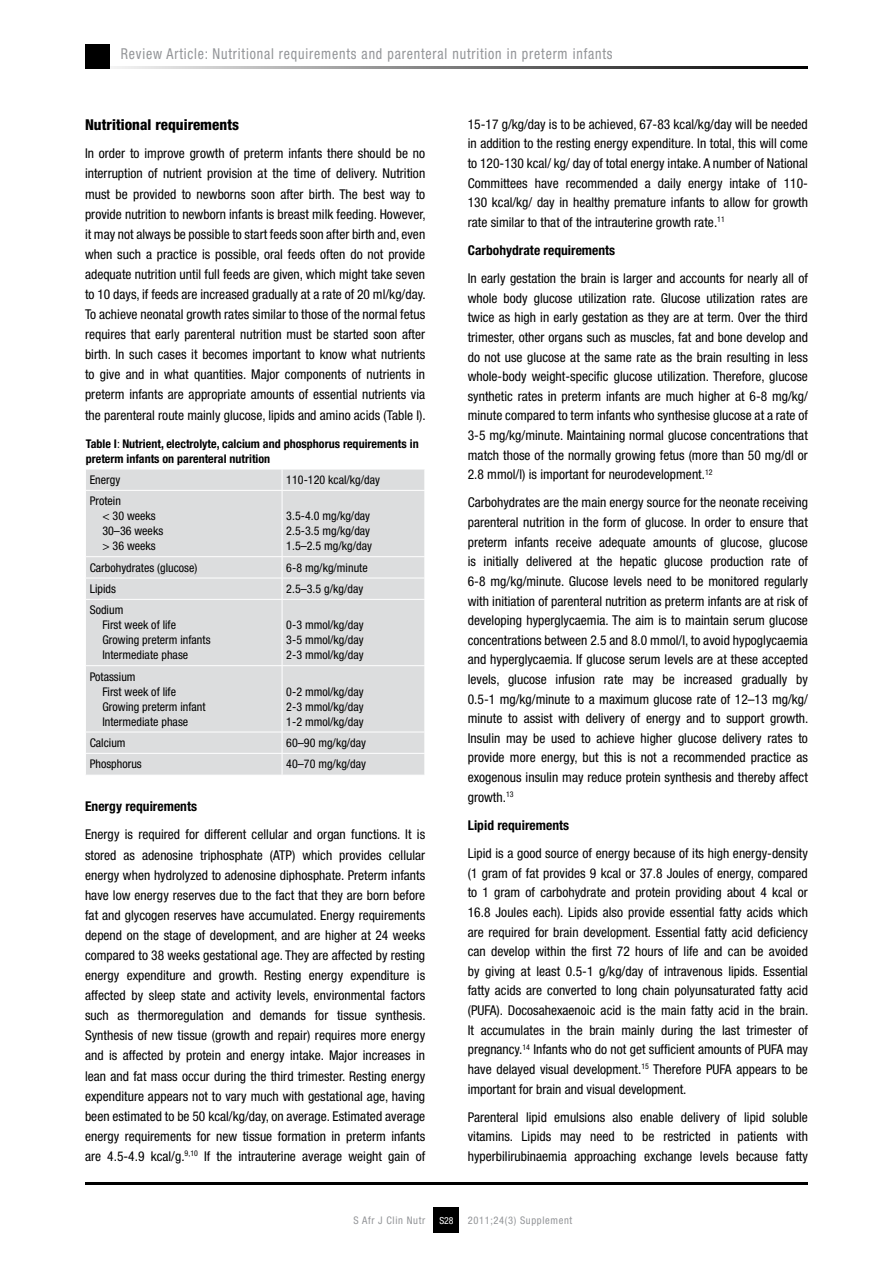
<style>
.page{position:relative;width:893px;height:1263px;background:#fff}
.page>*{position:absolute;margin:0;border:0;box-sizing:border-box;transform-origin:0 0}
.t1{font:condensed 15px "Helvetica Neue LT Std";letter-spacing:.06em;color:#939598;scale:.93 1}
.t2{font:800 condensed 15px "Helvetica Neue LT Std";color:#000}
.t3{font:condensed 13.5px/19.6px "Helvetica Neue LT Std";color:#000;text-align:justify}
.t4{font:700 condensed 13.5px "Helvetica Neue LT Std";color:#000}
.t5{font:condensed 12px/15px "Helvetica Neue LT Std";color:#000}
.t6{font:700 condensed 12px/15px "Helvetica Neue LT Std";color:#000}
.t7{font:condensed 10.5px "Helvetica Neue LT Std";letter-spacing:.06em;color:#939598}
.t8{font:condensed 9.75px "Helvetica Neue LT Std";color:#fff}
.s1{font-weight:400}
</style>
<div class="page">
<div style="left:434px;top:1208px;width:25px;height:25px;background:#000"></div>
<hr style="left:85px;top:1182px;width:723px;height:2px;background:#000">
<hr style="left:85px;top:66px;width:723px;height:2px;background:#000">
<div style="left:85px;top:44px;width:24px;height:24px;background:#000"></div>
<div style="left:86px;top:470px;width:338px;height:305px;background:#dcddde"></div>
<svg style="left:282px;top:469px;width:1px;height:21px"></svg>
<svg style="left:424px;top:470px;width:1px;height:20px"></svg>
<hr style="left:85px;top:490px;width:197px;height:1px;background:#fff">
<hr style="left:282px;top:490px;width:143px;height:1px;background:#fff">
<hr style="left:282px;top:491px;width:1px;height:65px;background:#fff">
<hr style="left:85px;top:556px;width:197px;height:1px;background:#fff">
<hr style="left:282px;top:556px;width:143px;height:1px;background:#fff">
<hr style="left:85px;top:578px;width:197px;height:1px;background:#fff">
<hr style="left:282px;top:578px;width:143px;height:1px;background:#fff">
<svg style="left:282px;top:557px;width:1px;height:42px"></svg>
<svg style="left:424px;top:557px;width:1px;height:42px"></svg>
<hr style="left:85px;top:599px;width:197px;height:1px;background:#fff">
<hr style="left:282px;top:599px;width:143px;height:1px;background:#fff">
<hr style="left:282px;top:600px;width:1px;height:65px;background:#fff">
<hr style="left:85px;top:665px;width:197px;height:1px;background:#fff">
<hr style="left:282px;top:665px;width:143px;height:1px;background:#fff">
<hr style="left:282px;top:666px;width:1px;height:66px;background:#fff">
<hr style="left:85px;top:732px;width:197px;height:1px;background:#fff">
<hr style="left:282px;top:732px;width:143px;height:1px;background:#fff">
<hr style="left:85px;top:753px;width:197px;height:1px;background:#fff">
<hr style="left:282px;top:753px;width:143px;height:1px;background:#fff">
<svg style="left:282px;top:732px;width:1px;height:43px"></svg>
<svg style="left:424px;top:733px;width:1px;height:42px"></svg>
<p class="t1" style="left:121px;top:45px;width:530px">Review Article: Nutritional requirements and parenteral nutrition in preterm infants</p>
<p class="t2" style="left:85px;top:115px;width:156px">Nutritional requirements</p>
<p class="t3" style="left:85px;top:143px;width:342px;line-height:20.1px">In order to improve growth of preterm infants there should be no interruption of nutrient provision at the time of delivery. Nutrition must be provided to newborns soon after birth. The best way to provide nutrition to newborn infants is breast milk feeding. However, it may not always be possible to start feeds soon after birth and, even when such a practice is possible, oral feeds often do not provide adequate nutrition until full feeds are given, which might take seven to 10 days, if feeds are increased gradually at a rate of 20 ml/kg/day.<br>To achieve neonatal growth rates similar to those of the normal fetus requires that early parenteral nutrition must be started soon after birth. In such cases it becomes important to know what nutrients to give and in what quantities. Major components of nutrients in preterm infants are appropriate amounts of essential nutrients via the parenteral route mainly glucose, lipids and amino acids (Table I).</p>
<p class="t6" style="left:86px;top:436px;width:334px">Table I<span class="s1">:</span> Nutrient, electrolyte, calcium and phosphorus requirements in preterm infants on parenteral nutrition</p>
<p class="t5" style="left:90px;top:472px;width:32px">Energy</p>
<p class="t5" style="left:286px;top:472px;width:95px">110-120 kcal/kg/day</p>
<p class="t5" style="left:102px;top:493px;width:62px;text-indent:-13px">Protein<br>&lt; 30 weeks<br>30–36 weeks &gt; 36 weeks</p>
<p class="t5" style="left:286px;top:508px;width:87px">3.5-4.0 mg/kg/day<br>2.5-3.5 mg/kg/day<br>1.5–2.5 mg/kg/day</p>
<p class="t5" style="left:90px;top:560px;width:109px">Carbohydrates (glucose)</p>
<p class="t5" style="left:286px;top:560px;width:83px">6-8 mg/kg/minute</p>
<p class="t5" style="left:90px;top:581px;width:28px">Lipids</p>
<p class="t5" style="left:286px;top:581px;width:78px">2.5–3.5 g/kg/day</p>
<p class="t5" style="left:102px;top:602px;width:110px;text-indent:-13px">Sodium<br>First week of life<br>Growing preterm infants<br>Intermediate phase</p>
<p class="t5" style="left:286px;top:617px;width:79px;text-align:justify">0-3 mmol/kg/day 3-5 mmol/kg/day 2-3 mmol/kg/day</p>
<p class="t5" style="left:102px;top:669px;width:105px;text-indent:-13px">Potassium<br>First week of life<br>Growing preterm infant<br>Intermediate phase</p>
<p class="t5" style="left:286px;top:684px;width:79px;text-align:justify">0-2 mmol/kg/day 2-3 mmol/kg/day 1-2 mmol/kg/day</p>
<p class="t5" style="left:90px;top:735px;width:37px">Calcium</p>
<p class="t5" style="left:286px;top:735px;width:81px">60–90 mg/kg/day</p>
<p class="t5" style="left:90px;top:756px;width:54px">Phosphorus</p>
<p class="t5" style="left:286px;top:756px;width:81px">40–70 mg/kg/day</p>
<p class="t4" style="left:85px;top:798px;width:114px">Energy requirements</p>
<p class="t3" style="left:85px;top:824px;width:342px;line-height:20.1px">Energy is required for different cellular and organ functions. It is stored as adenosine triphosphate (ATP) which provides cellular energy when hydrolyzed to adenosine diphosphate. Preterm infants have low energy reserves due to the fact that they are born before fat and glycogen reserves have accumulated. Energy requirements depend on the stage of development, and are higher at 24 weeks compared to 38 weeks gestational age. They are affected by resting energy expenditure and growth. Resting energy expenditure is affected by sleep state and activity levels, environmental factors such as thermoregulation and demands for tissue synthesis.<br>Synthesis of new tissue (growth and repair) requires more energy and is affected by protein and energy intake. Major increases in lean and fat mass occur during the third trimester. Resting energy expenditure appears not to vary much with gestational age, having been estimated to be 50 kcal/kg/day, on average. Estimated average energy requirements for new tissue formation in preterm infants are 4.5-4.9 kcal/g.<sup>9,10</sup> If the intrauterine average weight gain of</p>
<p class="t3" style="left:468px;top:114px;width:342px">15-17 g/kg/day is to be achieved, 67-83 kcal/kg/day will be needed in addition to the resting energy expenditure. In total, this will come to 120-130 kcal/ kg/ day of total energy intake. A number of National Committees have recommended a daily energy intake of 110- 130 kcal/kg/ day in healthy premature infants to allow for growth rate similar to that of the intrauterine growth rate.<sup>11</sup></p>
<p class="t4" style="left:468px;top:242px;width:149px">Carbohydrate requirements</p>
<p class="t3" style="left:468px;top:268px;width:342px">In early gestation the brain is larger and accounts for nearly all of whole body glucose utilization rate. Glucose utilization rates are twice as high in early gestation as they are at term. Over the third trimester, other organs such as muscles, fat and bone develop and do not use glucose at the same rate as the brain resulting in less whole-body weight-specific glucose utilization. Therefore, glucose synthetic rates in preterm infants are much higher at 6-8 mg/kg/ minute compared to term infants who synthesise glucose at a rate of 3-5 mg/kg/minute. Maintaining normal glucose concentrations that match those of the normally growing fetus (more than 50 mg/dl or 2.8 mmol/l) is important for neurodevelopment.<sup>12</sup></p>
<p class="t3" style="left:468px;top:493px;width:342px">Carbohydrates are the main energy source for the neonate receiving parenteral nutrition in the form of glucose. In order to ensure that preterm infants receive adequate amounts of glucose, glucose is initially delivered at the hepatic glucose production rate of 6-8 mg/kg/minute. Glucose levels need to be monitored regularly with initiation of parenteral nutrition as preterm infants are at risk of developing hyperglycaemia. The aim is to maintain serum glucose concentrations between 2.5 and 8.0 mmol/l, to avoid hypoglycaemia and hyperglycaemia. If glucose serum levels are at these accepted levels, glucose infusion rate may be increased gradually by 0.5-1 mg/kg/minute to a maximum glucose rate of 12–13 mg/kg/ minute to assist with delivery of energy and to support growth.<br>Insulin may be used to achieve higher glucose delivery rates to provide more energy, but this is not a recommended practice as exogenous insulin may reduce protein synthesis and thereby affect growth.<sup>13</sup></p>
<p class="t4" style="left:468px;top:817px;width:103px">Lipid requirements</p>
<p class="t3" style="left:468px;top:843px;width:342px">Lipid is a good source of energy because of its high energy-density (1 gram of fat provides 9 kcal or 37.8 Joules of energy, compared to 1 gram of carbohydrate and protein providing about 4 kcal or 16.8 Joules each). Lipids also provide essential fatty acids which are required for brain development. Essential fatty acid deficiency can develop within the first 72 hours of life and can be avoided by giving at least 0.5-1 g/kg/day of intravenous lipids. Essential fatty acids are converted to long chain polyunsaturated fatty acid (PUFA). Docosahexaenoic acid is the main fatty acid in the brain.<br>It accumulates in the brain mainly during the last trimester of pregnancy.<sup>14</sup> Infants who do not get sufficient amounts of PUFA may have delayed visual development.<sup>15</sup> Therefore PUFA appears to be important for brain and visual development.</p>
<p class="t3" style="left:468px;top:1107px;width:342px">Parenteral lipid emulsions also enable delivery of lipid soluble vitamins. Lipids may need to be restricted in patients with hyperbilirubinaemia approaching exchange levels because fatty</p>
<p class="t7" style="left:354px;top:1214px;width:73px">S Afr J Clin Nutr</p>
<p class="t7" style="left:468px;top:1214px;width:106px">2011;24(3) Supplement</p>
<p class="t8" style="left:439px;top:1215px;width:16px">S28</p>
</div>
